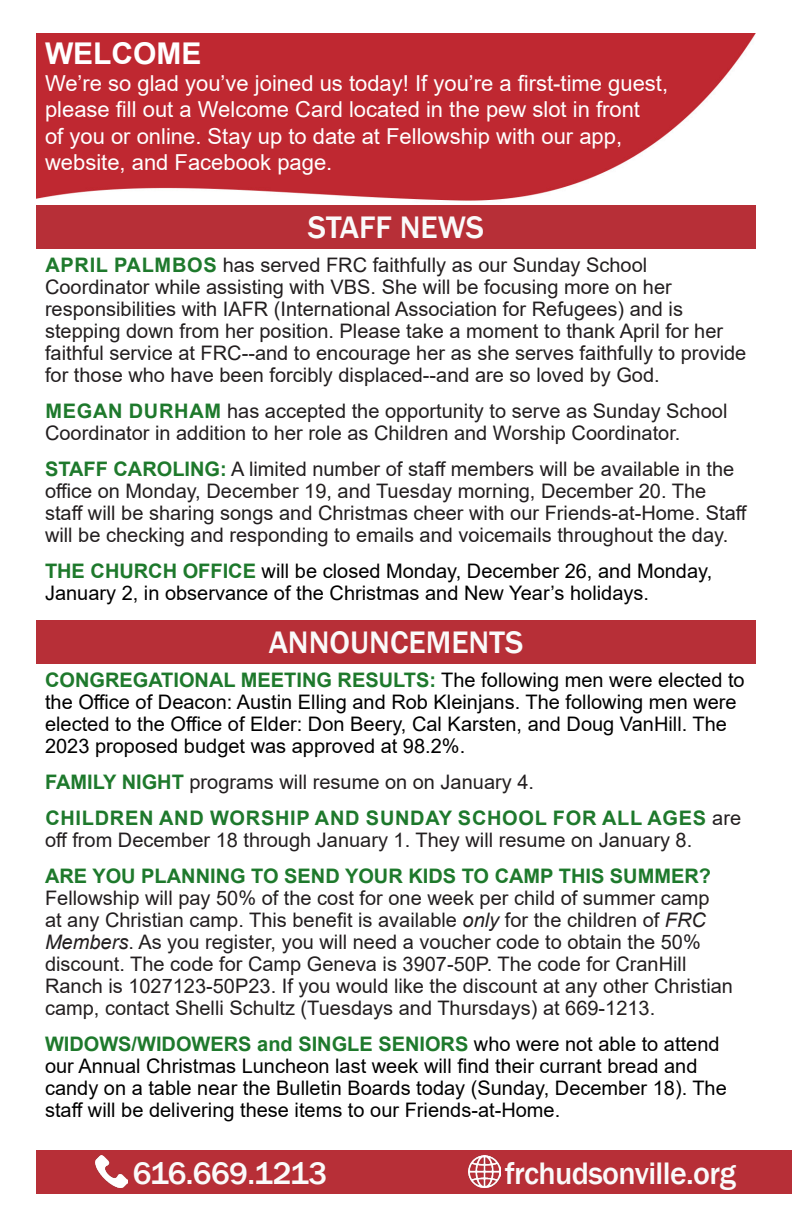
<style>
.page{position:relative;width:792px;height:1224px;background:#fff}
.page>*{position:absolute;margin:0;border:0;box-sizing:border-box;transform-origin:0 0}
.t1{font:500 32px "Franklin Gothic";letter-spacing:-.015em;color:#fafafa}
.t2{font:700 30px "Arial";color:#fff}
.t3{font:22px "Arial";color:#fff}
.t4{font:20px/22px "Arial";color:#231f20}
.t5{font:20px/22px "Arial";color:#000}
.s1{font-weight:700;color:#1e792c}
.s2{font-style:italic}
</style>
<div class="page">
<img style="left:36px;top:34px;width:720px;height:172px">
<div style="left:36px;top:621px;width:720px;height:43px;background:#b72f37"></div>
<div style="left:36px;top:1150px;width:756px;height:43px;background:#b72f37"></div>
<img style="left:468px;top:1155px;width:33px;height:33px">
<img style="left:95px;top:1155px;width:33px;height:33px">
<div style="left:36px;top:206px;width:720px;height:43px;background:#b72f37"></div>
<p class="t2" style="left:45px;top:33px;width:158px">WELCOME</p>
<p class="t3" style="left:45px;top:68px;width:625px">We’re so glad you’ve joined us today! If you’re a first-time guest,</p>
<p class="t3" style="left:45px;top:94px;width:597px">please fill out a Welcome Card located in the pew slot in front</p>
<p class="t3" style="left:45px;top:121px;width:579px">of you or online. Stay up to date at Fellowship with our app,</p>
<p class="t3" style="left:45px;top:147px;width:289px">website, and Facebook page.</p>
<p class="t1" style="left:308px;top:208px;width:178px">STAFF NEWS</p>
<p class="t4" style="left:45px;top:254px;width:703px"><span class="s1">APRIL PALMBOS</span> has served FRC faithfully as our Sunday School Coordinator while assisting with VBS. She will be focusing more on her responsibilities with IAFR (International Association for Refugees) and is stepping down from her position. Please take a moment to thank April for her faithful service at FRC--and to encourage her as she serves faithfully to provide for those who have been forcibly displaced--and are so loved by God.</p>
<p class="t4" style="left:45px;top:400px;width:684px"><span class="s1">MEGAN DURHAM</span> has accepted the opportunity to serve as Sunday School<br>Coordinator in addition to her role as Children and Worship Coordinator.</p>
<p class="t4" style="left:45px;top:458px;width:704px"><span class="s1">STAFF CAROLING:</span> A limited number of staff members will be available in the office on Monday, December 19, and Tuesday morning, December 20. The staff will be sharing songs and Christmas cheer with our Friends-at-Home. Staff will be checking and responding to emails and voicemails throughout the day.</p>
<p class="t5" style="left:45px;top:560px;width:669px"><span class="s1">THE CHURCH OFFICE</span> will be closed Monday, December 26, and Monday,<br>January 2, in observance of the Christmas and New Year’s holidays.</p>
<p class="t1" style="left:269px;top:623px;width:256px">ANNOUNCEMENTS</p>
<p class="t5" style="left:45px;top:669px;width:701px"><span class="s1">CONGREGATIONAL MEETING RESULTS:</span> The following men were elected to the Office of Deacon: Austin Elling and Rob Kleinjans. The following men were elected to the Office of Elder: Don Beery, Cal Karsten, and Doug VanHill. The 2023 proposed budget was approved at 98.2%.</p>
<p class="t4" style="left:45px;top:771px;width:491px"><span class="s1">FAMILY NIGHT</span> programs will resume on on January 4.</p>
<p class="t4" style="left:45px;top:807px;width:698px"><span class="s1">CHILDREN AND WORSHIP AND SUNDAY SCHOOL FOR ALL AGES</span> are off from December 18 through January 1. They will resume on January 8.</p>
<p class="t4" style="left:45px;top:865px;width:690px"><span class="s1">ARE YOU PLANNING TO SEND YOUR KIDS TO CAMP THIS SUMMER?<br></span>Fellowship will pay 50% of the cost for one week per child of summer camp<br>at any Christian camp. This benefit is available <span class="s2">only</span> for the children of <span class="s2">FRC Members</span>. As you register, you will need a voucher code to obtain the 50% discount. The code for Camp Geneva is 3907-50P. The code for CranHill Ranch is 1027123-50P23. If you would like the discount at any other Christian camp, contact Shelli Schultz (Tuesdays and Thursdays) at 669-1213.</p>
<p class="t5" style="left:45px;top:1033px;width:683px"><span class="s1">WIDOWS/WIDOWERS and SINGLE SENIORS</span> who were not able to attend our Annual Christmas Luncheon last week will find their currant bread and candy on a table near the Bulletin Boards today (Sunday, December 18). The staff will be delivering these items to our Friends-at-Home.</p>
<p class="t1" style="left:133px;top:1154px;width:196px">616.669.1213</p>
<p class="t1" style="left:505px;top:1154px;width:233px">frchudsonville.org</p>
</div>
